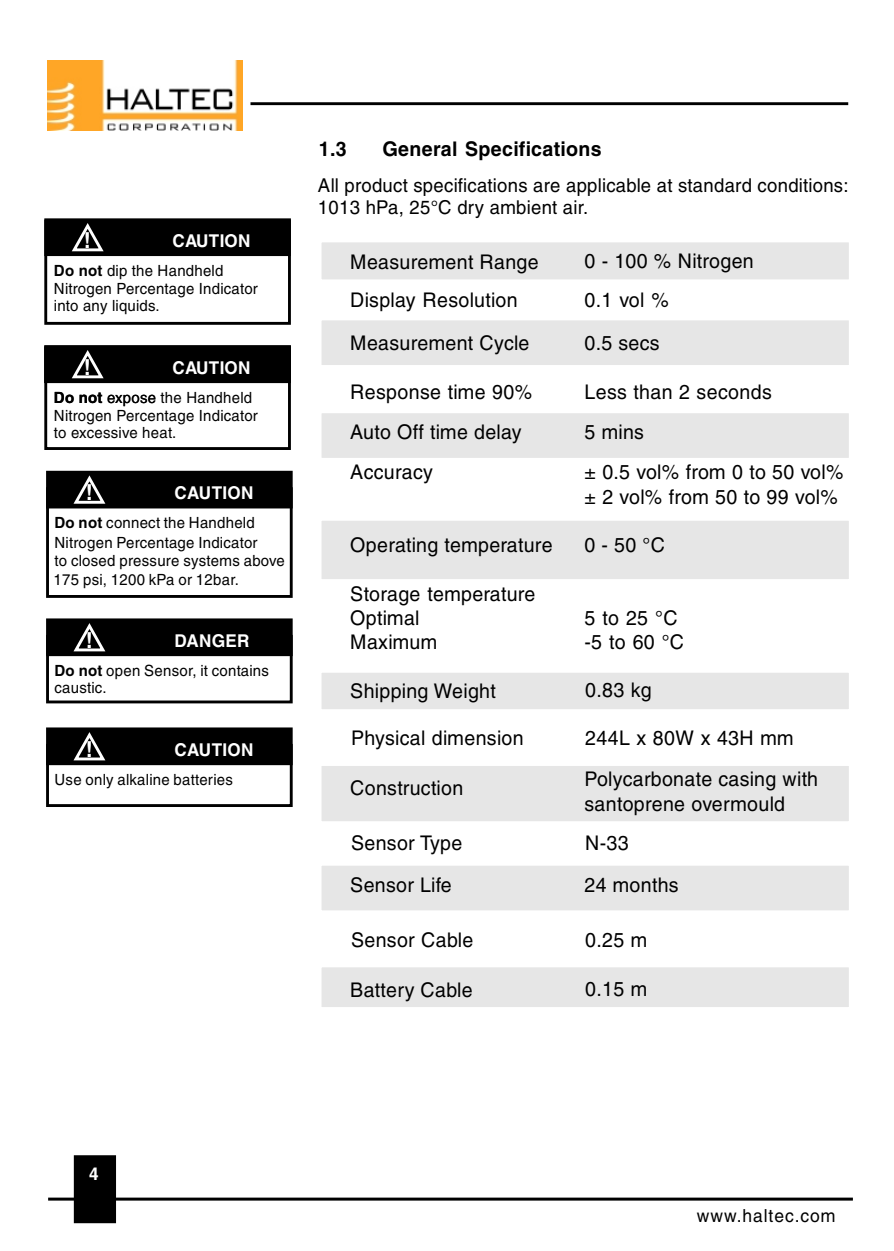
<style>
.page{position:relative;width:894px;height:1251px;background:#fff}
.page>*{position:absolute;margin:0;border:0;box-sizing:border-box;transform-origin:0 0}
.t1{font:700 21.9px "Helvetica";color:#fff}
.t2{font:20.1px/24.3px "Helvetica";color:#000}
.t3{font:700 20.1px "Helvetica";color:#000}
.t4{font:19.2px/21.9px "Helvetica";color:#000}
.t5{font:18px "Helvetica";letter-spacing:.04em;color:#000}
.t6{font:700 17.7px "Helvetica";color:#fff}
.t7{font:700 17.4px "Helvetica";color:#fff}
.t8{font:15.3px/18px "Helvetica";color:#000}
.s1{font-weight:700}
</style>
<div class="page">
<hr style="left:251px;top:102px;width:597px;height:3px;background:#000">
<hr style="left:48px;top:1198px;width:805px;height:3px;background:#000">
<div style="left:74px;top:1155px;width:42px;height:68px;background:#000"></div>
<div style="left:44px;top:220px;width:247px;height:105px;border:3px solid #000"></div>
<div style="left:44px;top:218px;width:247px;height:38px;background:#000;border:3px solid #000"></div>
<svg style="left:70px;top:220px;width:36px;height:34px"></svg>
<div style="left:44px;top:347px;width:247px;height:103px;border:3px solid #000"></div>
<div style="left:44px;top:345px;width:247px;height:38px;background:#000;border:3px solid #000"></div>
<svg style="left:70px;top:347px;width:36px;height:34px"></svg>
<div style="left:46px;top:487px;width:247px;height:111px;border:3px solid #000"></div>
<div style="left:46px;top:471px;width:247px;height:37px;background:#000"></div>
<svg style="left:72px;top:472px;width:36px;height:34px"></svg>
<div style="left:319px;top:670px;width:533px;height:42px;background:#e6e6e6;border:3px solid #fff"></div>
<div style="left:319px;top:518px;width:533px;height:64px;background:#e6e6e6;border:3px solid #fff"></div>
<div style="left:319px;top:410px;width:533px;height:51px;background:#e6e6e6;border:3px solid #fff"></div>
<div style="left:319px;top:317px;width:533px;height:51px;background:#e6e6e6;border:3px solid #fff"></div>
<div style="left:319px;top:239px;width:533px;height:43px;background:#e6e6e6;border:3px solid #fff"></div>
<div style="left:319px;top:763px;width:533px;height:61px;background:#e6e6e6;border:3px solid #fff"></div>
<div style="left:319px;top:863px;width:533px;height:50px;background:#e6e6e6;border:3px solid #fff"></div>
<div style="left:319px;top:964px;width:533px;height:46px;background:#e6e6e6;border:3px solid #fff"></div>
<div style="left:46px;top:744px;width:247px;height:63px;border:3px solid #000"></div>
<div style="left:46px;top:727px;width:247px;height:38px;background:#000;border:3px solid #000"></div>
<svg style="left:72px;top:729px;width:36px;height:34px"></svg>
<div style="left:46px;top:635px;width:247px;height:68px;border:3px solid #000"></div>
<div style="left:46px;top:618px;width:247px;height:38px;background:#000;border:3px solid #000"></div>
<svg style="left:72px;top:620px;width:36px;height:34px"></svg>
<img style="left:48px;top:61px;width:194px;height:70px">
<p class="t1" style="left:84px;top:231px;width:9px">!</p>
<p class="t6" style="left:173px;top:234px;width:80px">CAUTION</p>
<p class="t8" style="left:54px;top:262px;width:206px"><span class="s1">Do not</span> dip the Handheld<br>Nitrogen Percentage Indicator into any liquids.</p>
<p class="t1" style="left:84px;top:358px;width:9px">!</p>
<p class="t6" style="left:173px;top:361px;width:80px">CAUTION</p>
<p class="t8" style="left:54px;top:389px;width:206px"><span class="s1">Do not</span> expose the Handheld<br>Nitrogen Percentage Indicator to excessive heat.</p>
<p class="t1" style="left:86px;top:483px;width:9px">!</p>
<p class="t6" style="left:174px;top:486px;width:81px">CAUTION</p>
<p class="t8" style="left:55px;top:515px;width:202px"><span class="s1">Do not</span> connect the Handheld</p>
<p class="t8" style="left:55px;top:534px;width:205px">Nitrogen Percentage Indicator</p>
<p class="t8" style="left:54px;top:572px;width:187px">175 psi, 1200 kPa or 12bar.</p>
<p class="t8" style="left:55px;top:552px;width:232px">to closed pressure systems above</p>
<p class="t1" style="left:86px;top:631px;width:9px">!</p>
<p class="t6" style="left:174px;top:633px;width:77px">DANGER</p>
<p class="t8" style="left:55px;top:679px;width:54px">caustic.</p>
<p class="t8" style="left:55px;top:663px;width:216px"><span class="s1">Do not</span> open Sensor, it contains</p>
<p class="t1" style="left:86px;top:740px;width:9px">!</p>
<p class="t6" style="left:174px;top:743px;width:81px">CAUTION</p>
<p class="t8" style="left:55px;top:772px;width:180px">Use only alkaline batteries</p>
<p class="t3" style="left:319px;top:141px;width:30px">1.3</p>
<p class="t3" style="left:383px;top:141px;width:221px">General Specifications</p>
<p class="t4" style="left:318px;top:175px;width:532px">All product specifications are applicable at standard conditions:<br>1013 hPa, 25°C dry ambient air.</p>
<p class="t2" style="left:350px;top:245px;width:190px;line-height:37.5px">Measurement Range<br>Display Resolution</p>
<p class="t2" style="left:350px;top:332px;width:181px">Measurement Cycle</p>
<p class="t2" style="left:350px;top:381px;width:184px">Response time 90%</p>
<p class="t2" style="left:585px;top:250px;width:171px">0 - 100 % Nitrogen</p>
<p class="t2" style="left:585px;top:279px;width:86px;line-height:43.5px">0.1 vol %<br>0.5 secs</p>
<p class="t2" style="left:585px;top:381px;width:189px">Less than 2 seconds</p>
<p class="t2" style="left:350px;top:421px;width:173px">Auto Off time delay</p>
<p class="t2" style="left:585px;top:421px;width:61px">5 mins</p>
<p class="t2" style="left:350px;top:462px;width:85px">Accuracy</p>
<p class="t2" style="left:350px;top:534px;width:204px">Operating temperature</p>
<p class="t2" style="left:350px;top:583px;width:187px">Storage temperature</p>
<p class="t2" style="left:585px;top:462px;width:261px">± 0.5 vol% from 0 to 50 vol% ± 2 vol% from 50 to 99 vol%</p>
<p class="t2" style="left:585px;top:534px;width:82px">0 - 50 °C</p>
<p class="t2" style="left:350px;top:607px;width:71px">Optimal</p>
<p class="t2" style="left:585px;top:607px;width:101px">5 to 25 °C -5 to 60 °C</p>
<p class="t2" style="left:350px;top:631px;width:89px">Maximum</p>
<p class="t2" style="left:350px;top:680px;width:147px">Shipping Weight</p>
<p class="t2" style="left:351px;top:727px;width:174px">Physical dimension</p>
<p class="t2" style="left:350px;top:777px;width:115px">Construction</p>
<p class="t2" style="left:585px;top:679px;width:68px">0.83 kg</p>
<p class="t2" style="left:585px;top:727px;width:210px">244L x 80W x 43H mm</p>
<p class="t2" style="left:585px;top:769px;width:235px">Polycarbonate casing with</p>
<p class="t2" style="left:585px;top:793px;width:202px">santoprene overmould</p>
<p class="t2" style="left:351px;top:833px;width:113px">Sensor Type</p>
<p class="t2" style="left:585px;top:833px;width:45px">N-33</p>
<p class="t2" style="left:350px;top:874px;width:103px">Sensor Life</p>
<p class="t2" style="left:585px;top:874px;width:96px">24 months</p>
<p class="t2" style="left:351px;top:929px;width:124px">Sensor Cable</p>
<p class="t2" style="left:585px;top:929px;width:64px">0.25 m</p>
<p class="t2" style="left:350px;top:979px;width:124px">Battery Cable</p>
<p class="t2" style="left:585px;top:978px;width:64px">0.15 m</p>
<p class="t7" style="left:89px;top:1166px;width:11px">4</p>
<p class="t5" style="left:697px;top:1208px;width:141px">www.haltec.com</p>
</div>
